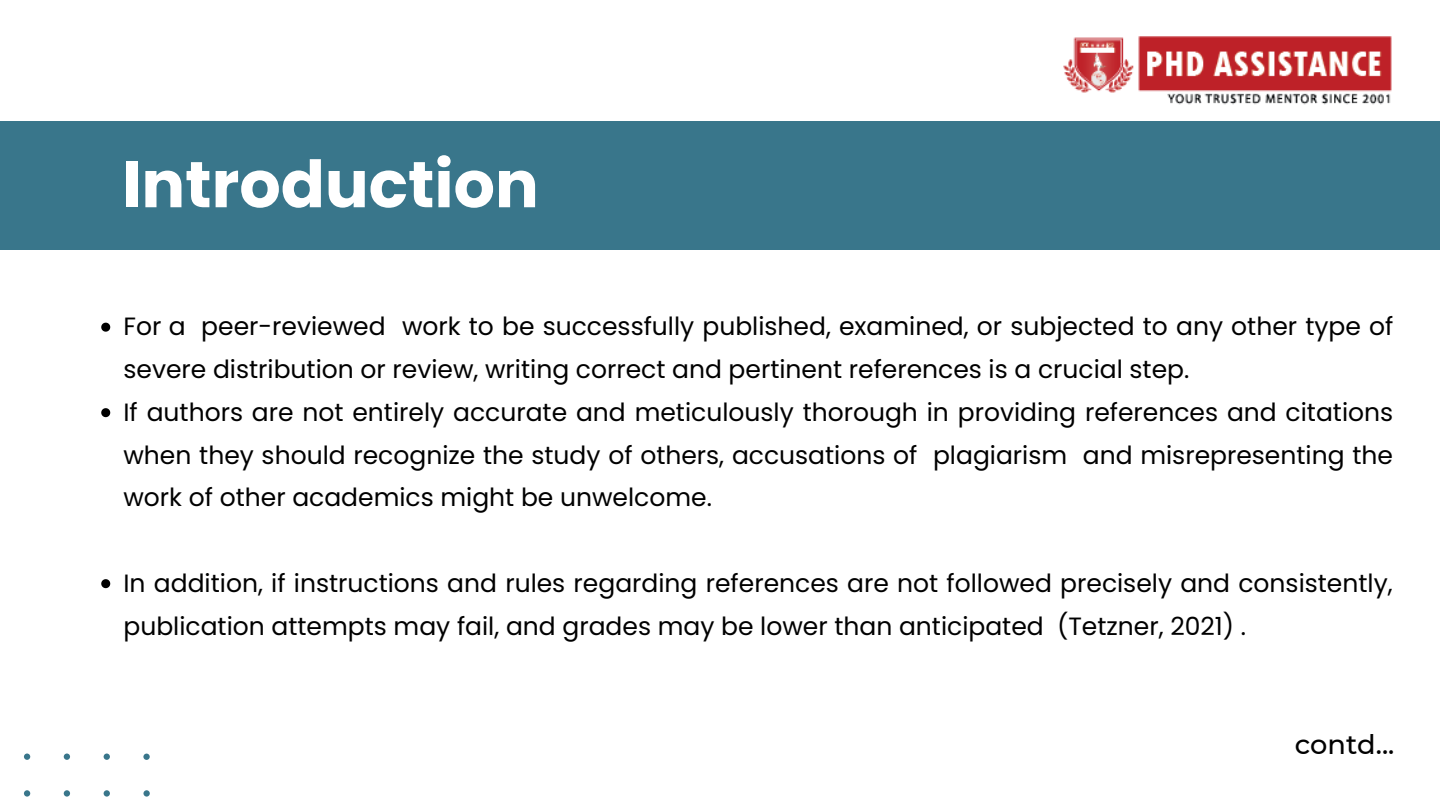
<style>
.page{position:relative;width:1440px;height:810px;background:#fff}
.page>*{position:absolute;margin:0;border:0;box-sizing:border-box;transform-origin:0 0}
.t1{font:700 65px "Poppins";color:#fff}
.t2{font:500 27.2px "Montserrat";color:#000}
.t3{font:25px/42.8px "Poppins";color:#000}
</style>
<div class="page">
<div style="left:0;top:121px;width:1440px;height:128px;background:#39768b"></div>
<svg style="left:23px;top:754px;width:127px;height:43px"></svg>
<img style="left:1063px;top:36px;width:329px;height:69px">
<svg style="left:101px;top:323px;width:9px;height:9px"></svg>
<svg style="left:101px;top:408px;width:9px;height:9px"></svg>
<svg style="left:101px;top:579px;width:9px;height:9px"></svg>
<h1 class="t1" style="left:122px;top:139px;width:418px">Introduction</h1>
<p class="t3" style="left:123px;top:305px;width:1271px">For a peer-reviewed work to be successfully published, examined, or subjected to any other type of severe distribution or review, writing correct and pertinent references is a crucial step.<br>If authors are not entirely accurate and meticulously thorough in providing references and citations when they should recognize the study of others, accusations of plagiarism and misrepresenting the work of other academics might be unwelcome.</p>
<p class="t3" style="left:123px;top:562px;width:1271px">In addition, if instructions and rules regarding references are not followed precisely and consistently, publication attempts may fail, and grades may be lower than anticipated (Tetzner, 2021) .</p>
<p class="t2" style="left:1295px;top:727px;width:101px">contd...</p>
</div>
